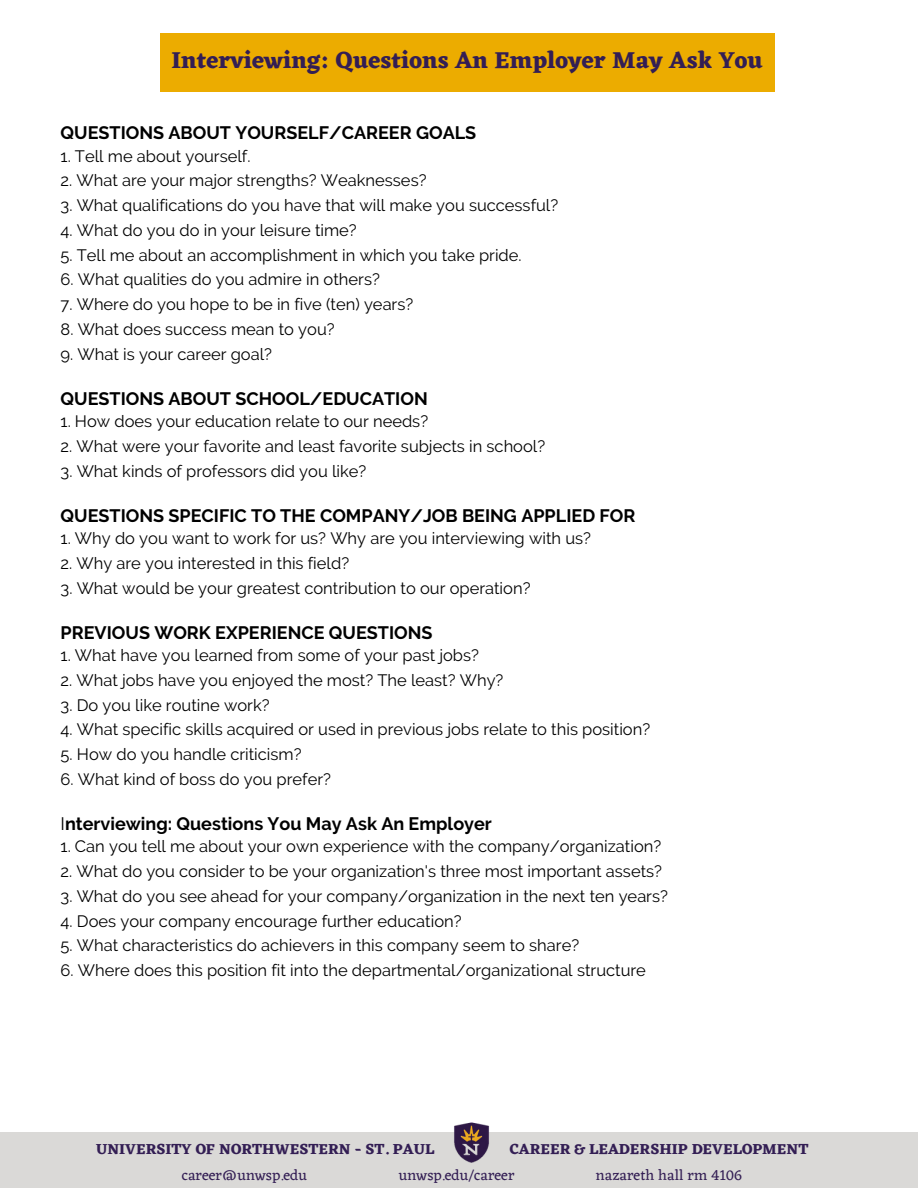
<style>
.page{position:relative;width:918px;height:1188px;background:#fff}
.page>*{position:absolute;margin:0;border:0;box-sizing:border-box;transform-origin:0 0}
.t1{font:700 24px "Eczar";color:#331e54}
.t2{font:700 18px "Raleway";color:#000}
.t3{font:16.5px "Raleway";color:#000}
.t4{font:700 15px "Eczar";color:#331e54}
.t5{font:15px "Eczar";color:#331e54}
.s1{font-weight:400}
</style>
<div class="page">
<div style="left:0;top:1132px;width:918px;height:56px;background:#dad9d7"></div>
<img style="left:454px;top:1122px;width:35px;height:41px">
<div style="left:160px;top:33px;width:614px;height:59px;background:#ecac00"></div>
<h3 class="t1" style="left:172px;top:46px;width:593px">Interviewing: Questions An Employer May Ask You</h3>
<p class="t2" style="left:61px;top:122px;width:417px">QUESTIONS ABOUT YOURSELF/CAREER GOALS</p>
<h1 class="t3" style="left:61px;top:146px;width:191px">1. Tell me about yourself.</h1>
<p class="t3" style="left:61px;top:171px;width:367px">2. What are your major strengths? Weaknesses?</p>
<p class="t3" style="left:61px;top:196px;width:499px">3. What qualifications do you have that will make you successful?</p>
<p class="t3" style="left:61px;top:220px;width:298px">4. What do you do in your leisure time?</p>
<p class="t3" style="left:61px;top:245px;width:463px">5. Tell me about an accomplishment in which you take pride.</p>
<p class="t3" style="left:61px;top:270px;width:321px">6. What qualities do you admire in others?</p>
<p class="t3" style="left:61px;top:295px;width:354px">7. Where do you hope to be in five (ten) years?</p>
<p class="t3" style="left:61px;top:319px;width:276px">8. What does success mean to you?</p>
<p class="t3" style="left:61px;top:344px;width:213px">9. What is your career goal?</p>
<p class="t2" style="left:61px;top:388px;width:369px">QUESTIONS ABOUT SCHOOL/EDUCATION</p>
<p class="t3" style="left:61px;top:412px;width:369px">1. How does your education relate to our needs?</p>
<p class="t3" style="left:61px;top:436px;width:486px">2. What were your favorite and least favorite subjects in school?</p>
<p class="t3" style="left:61px;top:461px;width:307px">3. What kinds of professors did you like?</p>
<p class="t2" style="left:61px;top:505px;width:576px">QUESTIONS SPECIFIC TO THE COMPANY/JOB BEING APPLIED FOR</p>
<p class="t3" style="left:61px;top:529px;width:532px">1. Why do you want to work for us? Why are you interviewing with us?</p>
<p class="t3" style="left:61px;top:553px;width:290px">2. Why are you interested in this field?</p>
<p class="t3" style="left:61px;top:578px;width:471px">3. What would be your greatest contribution to our operation?</p>
<p class="t2" style="left:61px;top:622px;width:373px">PREVIOUS WORK EXPERIENCE QUESTIONS</p>
<p class="t3" style="left:61px;top:646px;width:420px">1. What have you learned from some of your past jobs?</p>
<p class="t3" style="left:61px;top:670px;width:444px">2. What jobs have you enjoyed the most? The least? Why?</p>
<p class="t3" style="left:61px;top:695px;width:210px">3. Do you like routine work?</p>
<p class="t3" style="left:61px;top:720px;width:591px">4. What specific skills acquired or used in previous jobs relate to this position?</p>
<p class="t3" style="left:61px;top:745px;width:242px">5. How do you handle criticism?</p>
<p class="t3" style="left:61px;top:769px;width:272px">6. What kind of boss do you prefer?</p>
<p class="t2" style="left:61px;top:813px;width:433px"><span class="s1">I</span>nterviewing: Questions You May Ask An Employer</p>
<p class="t3" style="left:61px;top:837px;width:602px">1. Can you tell me about your own experience with the company/organization?</p>
<p class="t3" style="left:61px;top:862px;width:603px">2. What do you consider to be your organization's three most important assets?</p>
<p class="t3" style="left:61px;top:886px;width:609px">3. What do you see ahead for your company/organization in the next ten years?</p>
<p class="t3" style="left:61px;top:911px;width:403px">4. Does your company encourage further education?</p>
<p class="t3" style="left:61px;top:936px;width:520px">5. What characteristics do achievers in this company seem to share?</p>
<p class="t3" style="left:61px;top:961px;width:587px">6. Where does this position fit into the departmental/organizational structure</p>
<p class="t4" style="left:96px;top:1140px;width:340px">UNIVERSITY OF NORTHWESTERN - ST. PAUL</p>
<p class="t4" style="left:510px;top:1140px;width:300px">CAREER &amp; LEADERSHIP DEVELOPMENT</p>
<h2 class="t5" style="left:182px;top:1166px;width:127px">career@unwsp.edu</h2>
<p class="t5" style="left:399px;top:1166px;width:117px">unwsp.edu/career</p>
<p class="t5" style="left:596px;top:1166px;width:148px">nazareth hall rm 4106</p>
</div>
